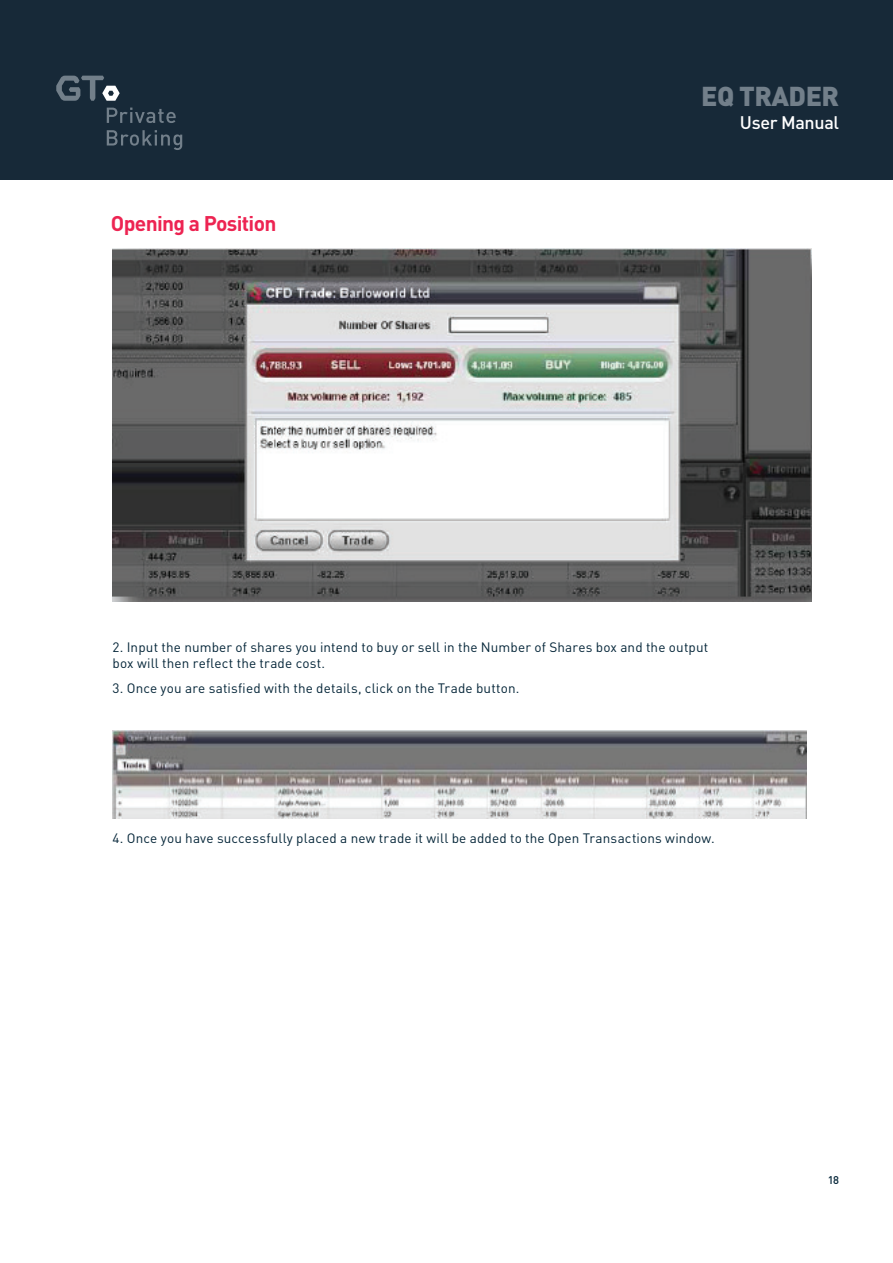
<style>
.page{position:relative;width:893px;height:1263px;background:#fff}
.page>*{position:absolute;margin:0;border:0;box-sizing:border-box;transform-origin:0 0}
.t1{font:900 27px "DIN Pro";letter-spacing:-.02em;color:#727f8a}
.t2{font:700 21px "DIN Pro";letter-spacing:-.03em;color:#ed2452}
.t3{font:500 18px "DIN Pro";letter-spacing:-.02em;color:#fff}
.t4{font:13.5px/16.5px "DIN Pro";letter-spacing:.01em;color:#042538}
.t5{font:500 11.1px "DIN Pro";color:#042538}
</style>
<div class="page">
<div style="left:0;top:0;width:893px;height:179px;background:#172938"></div>
<svg style="left:56px;top:76px;width:64px;height:25px"></svg>
<svg style="left:107px;top:108px;width:69px;height:15px"></svg>
<svg style="left:107px;top:130px;width:75px;height:20px"></svg>
<img style="left:112px;top:248px;width:700px;height:354px">
<img style="left:112px;top:730px;width:694px;height:88px">
<h2 class="t2" style="left:111px;top:209px;width:167px">Opening a Position</h2>
<h1 class="t1" style="left:701px;top:78px;width:139px">EQ TRADER</h1>
<h3 class="t3" style="left:740px;top:110px;width:101px">User Manual</h3>
<p class="t4" style="left:112px;top:638px;width:597px">2. Input the number of shares you intend to buy or sell in the Number of Shares box and the output box will then reflect the trade cost.</p>
<p class="t4" style="left:112px;top:679px;width:408px">3. Once you are satisfied with the details, click on the Trade button.</p>
<p class="t4" style="left:112px;top:829px;width:604px">4. Once you have successfully placed a new trade it will be added to the Open Transactions window.</p>
<p class="t5" style="left:828px;top:1173px;width:13px">18</p>
</div>
